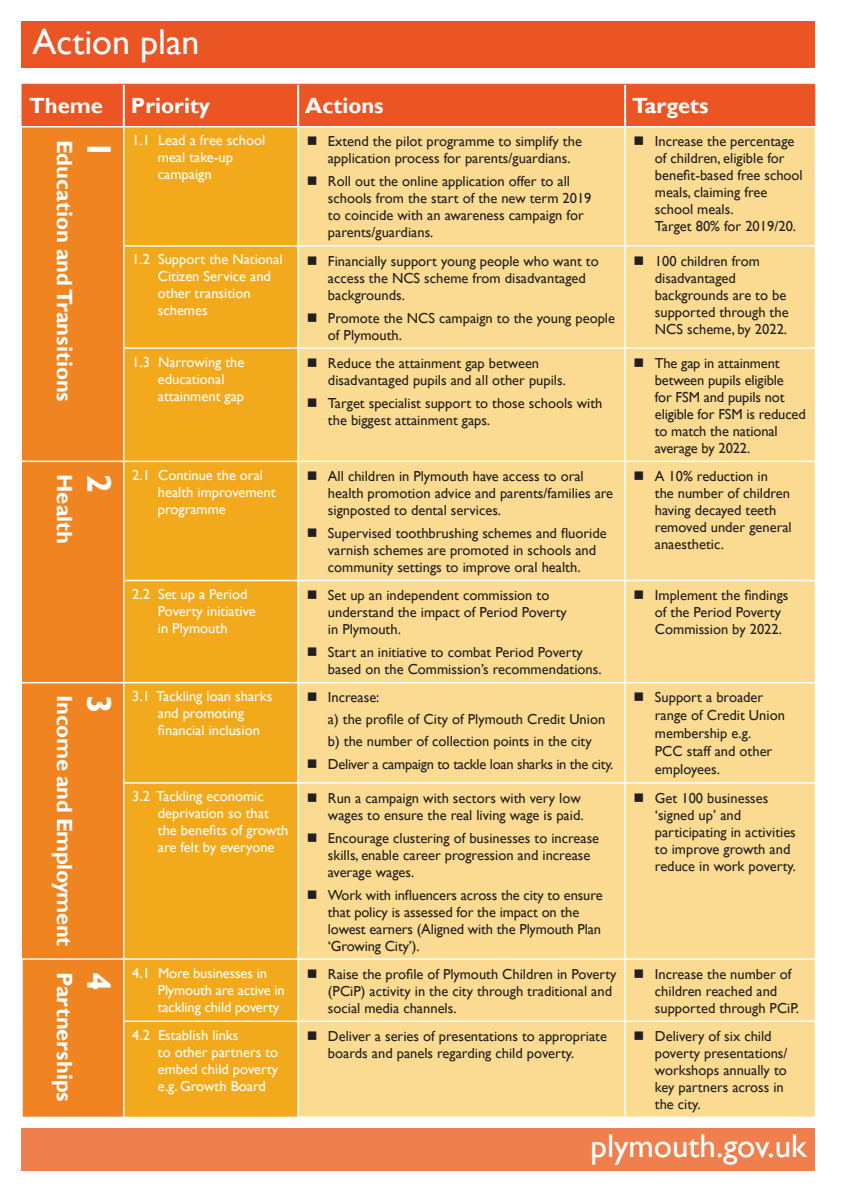
<style>
.page{position:relative;width:842px;height:1192px;background:#fff}
.page>*{position:absolute;margin:0;border:0;box-sizing:border-box;transform-origin:0 0}
.t1{font:36px "Gill Sans";color:#fff}
.t2{font:700 34px "Gill Sans";color:#fff}
.t3{font:33px "Gill Sans";color:#fff}
.t4{font:700 22px "Gill Sans";color:#fff}
.t5{font:700 22px "Gill Sans";letter-spacing:-.02em;color:#fff}
.List_Paragraph{font:14.5px/17px "Gill Sans";color:#231f20}
.t6{font:14.5px/17px "Gill Sans";color:#fff}
.List_Paragraph-2{font:14.5px "Gill Sans";letter-spacing:-.02em;color:#231f20}
</style>
<div class="page">
<div style="left:23px;top:85px;width:791px;height:41px;background:#eb5423"></div>
<div style="left:22px;top:127px;width:101px;height:990px;background:#ef8421"></div>
<div style="left:125px;top:127px;width:172px;height:990px;background:#f2aa1c"></div>
<div style="left:299px;top:127px;width:516px;height:990px;background:#fadb91"></div>
<hr style="left:123px;top:84px;width:2px;height:42px;background:#fff">
<hr style="left:624px;top:127px;width:2px;height:118px;background:#fff">
<hr style="left:123px;top:245px;width:175px;height:2px;background:#fff">
<hr style="left:298px;top:245px;width:327px;height:2px;background:#fff">
<hr style="left:625px;top:245px;width:190px;height:2px;background:#fff">
<hr style="left:624px;top:247px;width:2px;height:100px;background:#fff">
<hr style="left:624px;top:349px;width:2px;height:112px;background:#fff">
<hr style="left:22px;top:461px;width:102px;height:1px;background:#fff">
<hr style="left:123px;top:347px;width:175px;height:2px;background:#fff">
<hr style="left:298px;top:347px;width:327px;height:2px;background:#fff">
<hr style="left:625px;top:347px;width:190px;height:2px;background:#fff">
<hr style="left:124px;top:461px;width:174px;height:1px;background:#fff">
<hr style="left:298px;top:461px;width:327px;height:1px;background:#fff">
<hr style="left:625px;top:461px;width:190px;height:1px;background:#fff">
<hr style="left:624px;top:462px;width:2px;height:118px;background:#fff">
<hr style="left:123px;top:580px;width:175px;height:1px;background:#fff">
<hr style="left:298px;top:580px;width:327px;height:1px;background:#fff">
<hr style="left:625px;top:580px;width:190px;height:1px;background:#fff">
<hr style="left:624px;top:581px;width:2px;height:101px;background:#fff">
<hr style="left:22px;top:682px;width:102px;height:1px;background:#fff">
<hr style="left:124px;top:682px;width:174px;height:1px;background:#fff">
<hr style="left:298px;top:682px;width:327px;height:1px;background:#fff">
<hr style="left:625px;top:682px;width:190px;height:1px;background:#fff">
<hr style="left:624px;top:683px;width:2px;height:99px;background:#fff">
<hr style="left:123px;top:782px;width:175px;height:2px;background:#fff">
<hr style="left:298px;top:782px;width:327px;height:2px;background:#fff">
<hr style="left:625px;top:782px;width:190px;height:2px;background:#fff">
<hr style="left:624px;top:784px;width:2px;height:174px;background:#fff">
<hr style="left:21px;top:958px;width:103px;height:2px;background:#fff">
<hr style="left:21px;top:960px;width:2px;height:61px;background:#fff">
<hr style="left:21px;top:1021px;width:2px;height:96px;background:#fff">
<hr style="left:124px;top:958px;width:174px;height:2px;background:#fff">
<hr style="left:298px;top:958px;width:327px;height:2px;background:#fff">
<hr style="left:625px;top:958px;width:190px;height:2px;background:#fff">
<hr style="left:624px;top:960px;width:2px;height:60px;background:#fff">
<hr style="left:123px;top:1020px;width:175px;height:2px;background:#fff">
<hr style="left:298px;top:1020px;width:327px;height:2px;background:#fff">
<hr style="left:625px;top:1020px;width:190px;height:2px;background:#fff">
<hr style="left:624px;top:1022px;width:2px;height:95px;background:#fff">
<hr style="left:297px;top:84px;width:2px;height:42px;background:#fff">
<hr style="left:624px;top:84px;width:2px;height:42px;background:#fff">
<hr style="left:22px;top:84px;width:102px;height:1px;background:#eb5423">
<hr style="left:22px;top:84px;width:1px;height:42px;background:#eb5423">
<hr style="left:124px;top:84px;width:174px;height:1px;background:#eb5423">
<hr style="left:298px;top:84px;width:327px;height:1px;background:#eb5423">
<hr style="left:625px;top:84px;width:190px;height:1px;background:#eb5423">
<hr style="left:814px;top:84px;width:1px;height:42px;background:#eb5423">
<div style="left:21px;top:21px;width:794px;height:47px;background:#eb5423"></div>
<div style="left:21px;top:1128px;width:794px;height:43px;background:#f07f4e"></div>
<p class="t1" style="left:33px;top:20px;width:168px">Action plan</p>
<p class="t4" style="left:29px;top:92px;width:76px">Theme</p>
<p class="t4" style="left:131px;top:92px;width:81px">Priority</p>
<p class="t4" style="left:305px;top:92px;width:80px">Actions</p>
<p class="t4" style="left:632px;top:92px;width:78px">Targets</p>
<p class="t4" style="left:78px;top:140px;width:264px;rotate:90deg">Education and Transitions</p>
<p class="t2" style="left:119px;top:140px;width:20px;rotate:90deg">1</p>
<p class="t6" style="left:158px;top:132px;width:109px;text-indent:-26px">1.1 Lead a free school meal take-up campaign</p>
<p class="List_Paragraph" style="left:328px;top:133px;width:255px;text-indent:-21px">■ Extend the pilot programme to simplify the application process for parents/guardians.</p>
<p class="List_Paragraph" style="left:655px;top:133px;width:149px;text-indent:-21px">■ Increase the percentage of children, eligible for benefit-based free school meals, claiming free school meals.<br>Target 80% for 2019/20.</p>
<p class="List_Paragraph" style="left:328px;top:173px;width:265px;text-indent:-21px">■ Roll out the online application offer to all schools from the start of the new term 2019 to coincide with an awareness campaign for parents/guardians.</p>
<p class="t6" style="left:158px;top:251px;width:126px;text-indent:-26px">1.2 Support the National<br>Citizen Service and other transition schemes</p>
<p class="List_Paragraph" style="left:328px;top:253px;width:272px;text-indent:-21px">■ Financially support young people who want to access the NCS scheme from disadvantaged backgrounds.</p>
<p class="List_Paragraph" style="left:328px;top:310px;width:289px;text-indent:-21px">■ Promote the NCS campaign to the young people of Plymouth.</p>
<p class="List_Paragraph" style="left:655px;top:253px;width:135px;text-indent:-21px">■ 100 children from disadvantaged backgrounds are to be supported through the<br>NCS scheme, by 2022.</p>
<p class="t6" style="left:158px;top:354px;width:88px;text-indent:-26px">1.3 Narrowing the educational attainment gap</p>
<p class="List_Paragraph" style="left:328px;top:355px;width:239px;text-indent:-21px">■ Reduce the attainment gap between disadvantaged pupils and all other pupils.</p>
<p class="List_Paragraph" style="left:655px;top:355px;width:152px;text-indent:-21px">■ The gap in attainment between pupils eligible<br>for FSM and pupils not eligible for FSM is reduced to match the national average by 2022.</p>
<p class="List_Paragraph" style="left:328px;top:395px;width:276px;text-indent:-21px">■ Target specialist support to those schools with the biggest attainment gaps.</p>
<p class="t4" style="left:78px;top:474px;width:71px;rotate:90deg">Health</p>
<p class="t2" style="left:119px;top:474px;width:20px;rotate:90deg">2</p>
<p class="t6" style="left:158px;top:467px;width:119px;text-indent:-26px">2.1 Continue the oral health improvement programme</p>
<p class="List_Paragraph" style="left:328px;top:468px;width:287px;text-indent:-21px">■ All children in Plymouth have access to oral health promotion advice and parents/families are signposted to dental services.</p>
<p class="List_Paragraph" style="left:328px;top:525px;width:280px;text-indent:-21px">■ Supervised toothbrushing schemes and fluoride varnish schemes are promoted in schools and community settings to improve oral health.</p>
<p class="t6" style="left:158px;top:586px;width:99px;text-indent:-26px">2.2 Set up a Period<br>Poverty initiative in Plymouth</p>
<p class="List_Paragraph" style="left:328px;top:587px;width:240px;text-indent:-21px">■ Set up an independent commission to understand the impact of Period Poverty in Plymouth.</p>
<p class="List_Paragraph" style="left:328px;top:644px;width:275px;text-indent:-21px">■ Start an initiative to combat Period Poverty based on the Commission’s recommendations.</p>
<p class="t5" style="left:78px;top:695px;width:252px;rotate:90deg">Income and Employment</p>
<p class="t2" style="left:119px;top:695px;width:20px;rotate:90deg">3</p>
<p class="t6" style="left:158px;top:688px;width:116px;text-indent:-26px">3.1 Tackling loan sharks and promoting financial inclusion</p>
<p class="List_Paragraph" style="left:307px;top:689px;width:74px">■ Increase:</p>
<p class="List_Paragraph" style="left:328px;top:711px;width:279px">a) the profile of City of Plymouth Credit Union</p>
<p class="List_Paragraph" style="left:328px;top:733px;width:265px">b) the number of collection points in the city</p>
<p class="List_Paragraph-2" style="left:307px;top:756px;width:308px">■ Deliver a campaign to tackle loan sharks in the city.</p>
<p class="t6" style="left:158px;top:788px;width:132px;text-indent:-26px">3.2 Tackling economic deprivation so that the benefits of growth are felt by everyone</p>
<p class="List_Paragraph" style="left:307px;top:789px;width:278px;text-align:right">■ Run a campaign with sectors with very low wages to ensure the real living wage is paid.</p>
<p class="List_Paragraph" style="left:328px;top:829px;width:273px;text-indent:-21px">■ Encourage clustering of businesses to increase skills, enable career progression and increase average wages.</p>
<p class="List_Paragraph" style="left:328px;top:886px;width:276px;text-indent:-21px">■ Work with influencers across the city to ensure that policy is assessed for the impact on the lowest earners (Aligned with the Plymouth Plan ‘Growing City’).</p>
<p class="List_Paragraph" style="left:655px;top:468px;width:138px;text-indent:-21px">■ A 10% reduction in<br>the number of children having decayed teeth removed under general anaesthetic.</p>
<p class="List_Paragraph" style="left:655px;top:587px;width:135px;text-indent:-21px">■ Implement the findings of the Period Poverty<br>Commission by 2022.</p>
<p class="List_Paragraph" style="left:655px;top:689px;width:132px;line-height:18px;text-indent:-21px">■ Support a broader range of Credit Union membership e.g.<br>PCC staff and other employees.</p>
<p class="List_Paragraph" style="left:655px;top:789px;width:143px;text-indent:-21px">■ Get 100 businesses ‘signed up’ and participating in activities to improve growth and reduce in work poverty.</p>
<p class="t4" style="left:78px;top:972px;width:131px;rotate:90deg">Partnerships</p>
<p class="t2" style="left:119px;top:972px;width:20px;rotate:90deg">4</p>
<p class="t6" style="left:158px;top:964px;width:128px;text-indent:-26px">4.1 More businesses in<br>Plymouth are active in tackling child poverty</p>
<p class="List_Paragraph" style="left:328px;top:966px;width:290px;text-indent:-21px">■ Raise the profile of Plymouth Children in Poverty (PCiP) activity in the city through traditional and social media channels.</p>
<p class="List_Paragraph" style="left:655px;top:966px;width:145px;text-indent:-21px">■ Increase the number of children reached and supported through PCiP.</p>
<p class="t6" style="left:158px;top:1027px;width:122px;text-indent:-26px">4.2 Establish links<br>to other partners to embed child poverty e.g. Growth Board</p>
<p class="List_Paragraph" style="left:328px;top:1028px;width:281px;text-indent:-21px">■ Deliver a series of presentations to appropriate boards and panels regarding child poverty.</p>
<p class="List_Paragraph" style="left:655px;top:1028px;width:134px;text-indent:-21px">■ Delivery of six child poverty presentations/ workshops annually to key partners across in the city.</p>
<p class="t3" style="left:591px;top:1127px;width:218px">plymouth.gov.uk</p>
</div>
